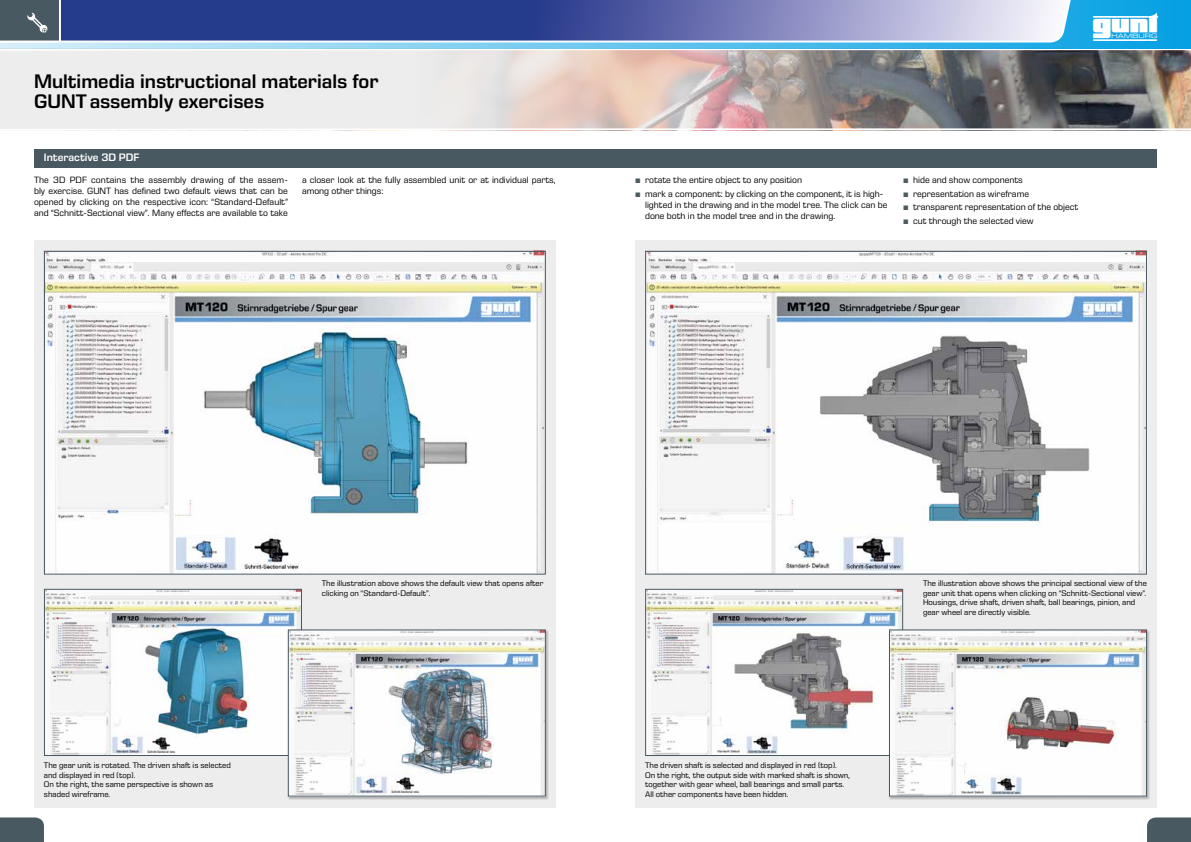
<style>
.page{position:relative;width:1191px;height:842px;background:#fff}
.page>*{position:absolute;margin:0;border:0;box-sizing:border-box;transform-origin:0 0}
.t1{font:700 39.8px "gunt 2 E Symbol";color:#fff}
.t2{font:600 20px/20px "Eurostile Next LT Pro";color:#000}
.t3{font:600 11px "Eurostile Next LT Pro";color:#fff}
.t4{font:9.3px/11px "Eurostile Next LT Pro";color:#000}
.t5{font:8.3px/9.5px "Eurostile Next LT Pro";color:#000}
.s1{color:#4e5b61}
</style>
<div class="page">
<img style="left:0;top:48px;width:1191px;height:83px">
<div style="left:0;top:0;width:1191px;height:48px;background:linear-gradient(to right,#d7effa,#04a0e3)"></div>
<svg style="left:0;top:0;width:1075px;height:44px;background:#6474b0"></svg>
<svg style="left:0;top:0;width:61px;height:43px;background:#5f6d74"></svg>
<div style="left:34px;top:241px;width:522px;height:567px;background:#ededed"></div>
<div style="left:635px;top:241px;width:522px;height:567px;background:#ededed"></div>
<div style="left:34px;top:149px;width:1123px;height:18px;background:#495961"></div>
<img style="left:46px;top:253px;width:498px;height:320px">
<div style="left:44px;top:251px;width:502px;height:324px;border:1px solid #495961"></div>
<img style="left:46px;top:591px;width:254px;height:163px">
<div style="left:44px;top:589px;width:258px;height:167px;border:1px solid #495961"></div>
<div style="left:287px;top:629px;width:262px;height:171px;background:#000;opacity:.25"></div>
<img style="left:290px;top:631px;width:254px;height:164px">
<div style="left:288px;top:629px;width:258px;height:168px;border:1px solid #495961"></div>
<img style="left:647px;top:591px;width:254px;height:163px">
<div style="left:645px;top:589px;width:258px;height:167px;border:1px solid #495961"></div>
<div style="left:888px;top:629px;width:262px;height:171px;background:#000;opacity:.25"></div>
<img style="left:891px;top:631px;width:254px;height:164px">
<div style="left:889px;top:629px;width:258px;height:168px;border:1px solid #495961"></div>
<img style="left:647px;top:253px;width:498px;height:320px">
<div style="left:645px;top:251px;width:502px;height:324px;border:1px solid #495961"></div>
<img style="left:1000px;top:691px;width:117px;height:60px">
<svg style="left:1147px;top:817px;width:44px;height:25px"></svg>
<svg style="left:0;top:817px;width:44px;height:25px"></svg>
<svg style="left:1093px;top:16px;width:18px;height:25px"></svg>
<h2 class="t2" style="left:34px;top:71px;width:346px">Multimedia instructional materials for<br>GUNT assembly exercises</h2>
<h3 class="t3" style="left:44px;top:151px;width:97px">Interactive 3D PDF</h3>
<p class="t4" style="left:34px;top:174px;width:256px;text-align:justify">The 3D PDF contains the assembly drawing of the assem&shy;bly exercise. GUNT has defined two default views that can be opened by clicking on the respective icon: “Standard-Default” and “Schnitt-Sectional view”. Many effects are available to take</p>
<p class="t4" style="left:302px;top:174px;width:255px">a closer look at the fully assembled unit or at individual parts, among other things:</p>
<p class="t4" style="left:635px;top:174px;width:168px"><span class="s1">•</span> rotate the entire object to any position</p>
<p class="t4" style="left:645px;top:188px;width:244px;text-indent:-10px"><span class="s1">•</span> mark a component: by clicking on the component, it is high&shy;lighted in the drawing and in the model tree. The click can be done both in the model tree and in the drawing.</p>
<p class="t4" style="left:903px;top:174px;width:121px"><span class="s1">•</span> hide and show components</p>
<p class="t4" style="left:903px;top:188px;width:127px"><span class="s1">•</span> representation as wireframe</p>
<p class="t4" style="left:903px;top:202px;width:177px"><span class="s1">•</span> transparent representation of the object</p>
<p class="t4" style="left:903px;top:216px;width:132px"><span class="s1">•</span> cut through the selected view</p>
<h1 class="t1" style="left:1111px;top:7px;width:51px">◆■▼</h1>
<p class="t5" style="left:322px;top:579px;width:223px">The illustration above shows the default view that opens after clicking on “Standard-Default”.</p>
<p class="t5" style="left:923px;top:579px;width:225px">The illustration above shows the principal sectional view of the gear unit that opens when clicking on “Schnitt-Sectional view”.<br>Housings, drive shaft, driven shaft, ball bearings, pinion, and gear wheel are directly visible.</p>
<p class="t5" style="left:44px;top:761px;width:188px">The gear unit is rotated. The driven shaft is selected and displayed in red (top).<br>On the right, the same perspective is shown as shaded wireframe.</p>
<p class="t5" style="left:645px;top:761px;width:206px">The driven shaft is selected and displayed in red (top).<br>On the right, the output side with marked shaft is shown, together with gear wheel, ball bearings and small parts.<br>All other components have been hidden.</p>
</div>
